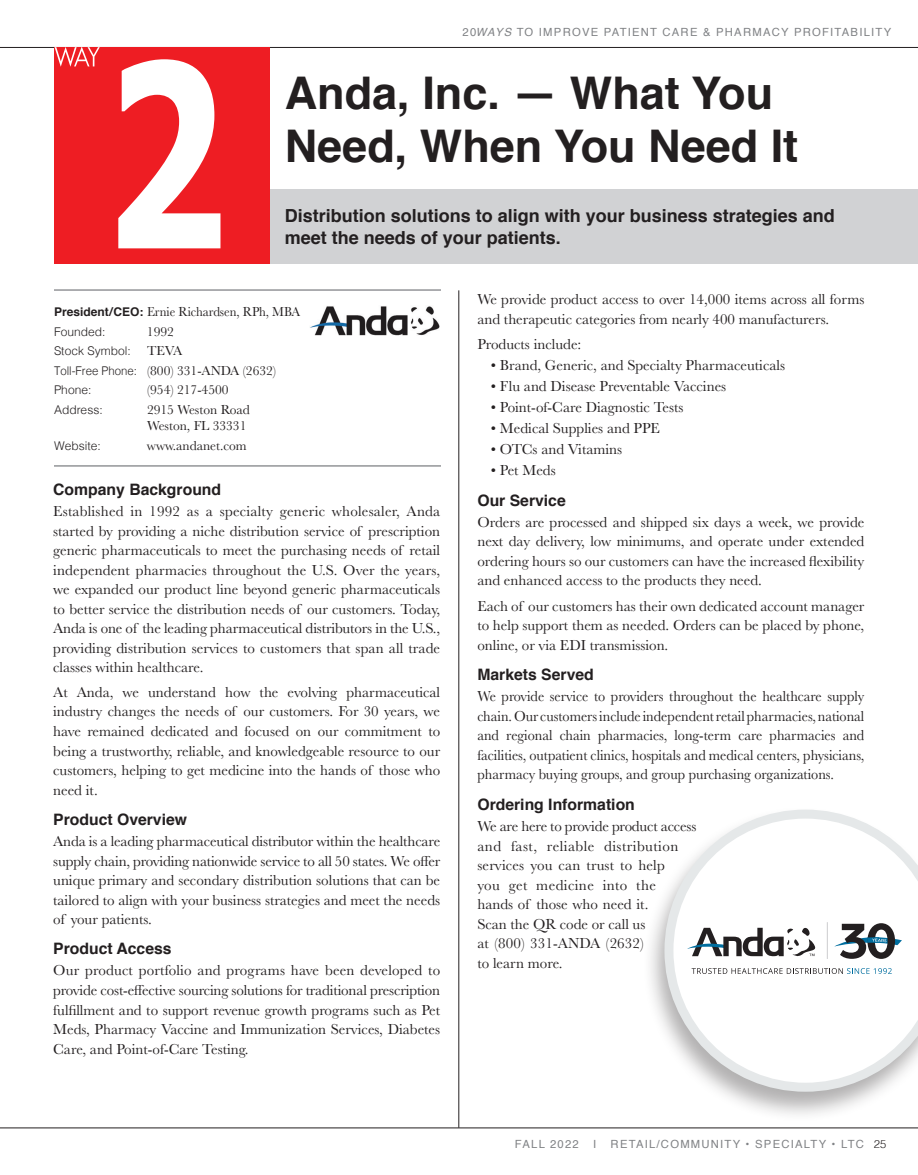
<style>
.page{position:relative;width:918px;height:1175px;background:#fff}
.page>*{position:absolute;margin:0;border:0;box-sizing:border-box;transform-origin:0 0}
.t1{font:700 45px/52.5px "Helvetica";color:#231f20}
.t2{font:700 18px/22.5px "Helvetica";color:#231f20}
.t3{font:700 15.75px "Helvetica";color:#231f20}
.t4{font:15px/19.5px "Baskerville";color:#231f20;text-align:justify}
.t5{font:15px/19.5px "Baskerville";color:#231f20;text-align:justify;scale:.95 1}
.t6{font:13.5px/16.5px "Baskerville";color:#231f20}
.t7{font:13.5px "Baskerville";color:#231f20;scale:.95 1}
.t8{font:300 12px "Helvetica";color:#231f20}
.t9{font:11.25px "Helvetica";letter-spacing:.11em;color:#808285}
.s1{font-style:italic}
.s2{font-family:"Helvetica";font-weight:700;font-size:12px}
.s3{font-family:"Baskerville";font-weight:400;font-size:13.5px}
.s4{font-family:"Helvetica";font-weight:300;font-size:12px}
.s5{font-weight:300;color:#231f20}
</style>
<div class="page">
<hr style="left:0;top:1127px;width:918px;height:1px;background:#231f20">
<hr style="left:0;top:47px;width:918px;height:1px;background:#231f20">
<hr style="left:459px;top:290px;width:1px;height:837px;background:#231f20">
<hr style="left:54px;top:289px;width:387px;height:2px;background:#939598">
<div style="left:56px;top:189px;width:862px;height:74px;background:#d1d2d4"></div>
<hr style="left:54px;top:465px;width:387px;height:1px;background:#939598">
<img style="left:310px;top:306px;width:130px;height:30px">
<div style="left:54px;top:47px;width:216px;height:216px;background:#ee1d23"></div>
<svg style="left:118px;top:59px;width:102px;height:189px"></svg>
<svg style="left:55px;top:47px;width:45px;height:20px"></svg>
<div style="left:642px;top:806px;width:276px;height:316px;background:#231f20;opacity:.35"></div>
<svg style="left:664px;top:809px;width:254px;height:282px"></svg>
<svg style="left:834px;top:923px;width:68px;height:35px"></svg>
<svg style="left:687px;top:927px;width:130px;height:31px"></svg>
<svg style="left:827px;top:922px;width:1px;height:37px"></svg>
<svg style="left:692px;top:968px;width:200px;height:6px"></svg>
<p class="t9" style="left:463px;top:23px;width:430px">20<span class="s1">WAYS</span> TO IMPROVE PATIENT CARE &amp; PHARMACY PROFITABILITY</p>
<h1 class="t1" style="left:285px;top:67px;width:515px">Anda, Inc. — What You<br>Need, When You Need It</h1>
<p class="t2" style="left:285px;top:204px;width:552px">Distribution solutions to align with your business strategies and meet the needs of your patients.</p>
<p class="t7" style="left:54px;top:303px;width:261px"><span class="s2">President/CEO:</span> Ernie Richardsen, RPh, MBA</p>
<p class="t8" style="left:54px;top:321px;width:53px">Founded:</p>
<p class="t6" style="left:147px;top:323px;width:28px">1992</p>
<p class="t8" style="left:54px;top:341px;width:130px">Stock Symbol: <span class="s3">TEVA</span></p>
<p class="t6" style="left:54px;top:362px;width:224px"><span class="s4">Toll-Free Phone:</span> (800) 331-ANDA (2632)</p>
<p class="t8" style="left:54px;top:380px;width:39px">Phone:</p>
<p class="t6" style="left:147px;top:382px;width:83px">(954) 217-4500</p>
<p class="t8" style="left:54px;top:399px;width:50px">Address:</p>
<p class="t6" style="left:147px;top:401px;width:105px">2915 Weston Road<br>Weston, FL 33331</p>
<p class="t8" style="left:54px;top:435px;width:48px">Website:</p>
<p class="t6" style="left:147px;top:437px;width:101px">www.andanet.com</p>
<p class="t3" style="left:53px;top:477px;width:170px">Company Background</p>
<p class="t4" style="left:53px;top:501px;width:389px">Established in 1992 as a specialty generic wholesaler, Anda started by providing a niche distribution service of prescription generic pharmaceuticals to meet the purchasing needs of retail independent pharmacies throughout the U.S. Over the years, we expanded our product line beyond generic pharmaceuticals to better service the distribution needs of our customers. Today, Anda is one of the leading pharmaceutical distributors in the U.S., providing distribution services to customers that span all trade classes within healthcare.</p>
<p class="t4" style="left:53px;top:682px;width:389px">At Anda, we understand how the evolving pharmaceutical industry changes the needs of our customers. For 30 years, we have remained dedicated and focused on our commitment to being a trustworthy, reliable, and knowledgeable resource to our customers, helping to get medicine into the hands of those who need it.</p>
<p class="t3" style="left:53px;top:807px;width:135px">Product Overview</p>
<p class="t4" style="left:53px;top:832px;width:389px">Anda is a leading pharmaceutical distributor within the healthcare supply chain, providing nationwide service to all 50 states. We offer unique primary and secondary distribution solutions that can be tailored to align with your business strategies and meet the needs of your patients.</p>
<p class="t3" style="left:53px;top:936px;width:120px">Product Access</p>
<p class="t4" style="left:53px;top:961px;width:389px">Our product portfolio and programs have been developed to provide cost-effective sourcing solutions for traditional prescription fulfillment and to support revenue growth programs such as Pet Meds, Pharmacy Vaccine and Immunization Services, Diabetes Care, and Point-of-Care Testing.</p>
<p class="t4" style="left:477px;top:290px;width:388px">We provide product access to over 14,000 items across all forms and therapeutic categories from nearly 400 manufacturers.</p>
<p class="t4" style="left:477px;top:335px;width:105px">Products include:</p>
<p class="t4" style="left:491px;top:356px;width:296px">• Brand, Generic, and Specialty Pharmaceuticals</p>
<p class="t4" style="left:491px;top:377px;width:237px">• Flu and Disease Preventable Vaccines</p>
<p class="t4" style="left:491px;top:397px;width:194px">• Point-of-Care Diagnostic Tests</p>
<p class="t4" style="left:491px;top:418px;width:170px">• Medical Supplies and PPE</p>
<p class="t4" style="left:491px;top:439px;width:133px">• OTCs and Vitamins</p>
<p class="t4" style="left:491px;top:460px;width:66px">• Pet Meds</p>
<p class="t3" style="left:477px;top:487px;width:90px">Our Service</p>
<p class="t4" style="left:477px;top:512px;width:389px">Orders are processed and shipped six days a week, we provide next day delivery, low minimums, and operate under extended ordering hours so our customers can have the increased flexibility and enhanced access to the products they need.</p>
<p class="t4" style="left:477px;top:596px;width:388px">Each of our customers has their own dedicated account manager to help support them as needed. Orders can be placed by phone, online, or via EDI transmission.</p>
<p class="t3" style="left:477px;top:662px;width:118px">Markets Served</p>
<p class="t5" style="left:477px;top:687px;width:409px">We provide service to providers throughout the healthcare supply chain. Our customers include independent retail pharmacies, national and regional chain pharmacies, long-term care pharmacies and facilities, outpatient clinics, hospitals and medical centers, physicians, pharmacy buying groups, and group purchasing organizations.</p>
<p class="t3" style="left:477px;top:792px;width:159px">Ordering Information</p>
<p class="t4" style="left:477px;top:816px;width:220px;text-align:left">We are here to provide product access and fast, reliable distribution services you can trust to help<br>you get medicine into the<br>hands of those who need it.<br>Scan the QR code or call us<br>at (800) 331-ANDA (2632)<br>to learn more.</p>
<p class="t9" style="left:515px;top:1135px;width:65px">FALL 2022</p>
<p class="t9" style="left:593px;top:1135px;width:5px">I</p>
<p class="t9" style="left:611px;top:1135px;width:277px">RETAIL/COMMUNITY • SPECIALTY • LTC <span class="s5">25</span></p>
</div>
